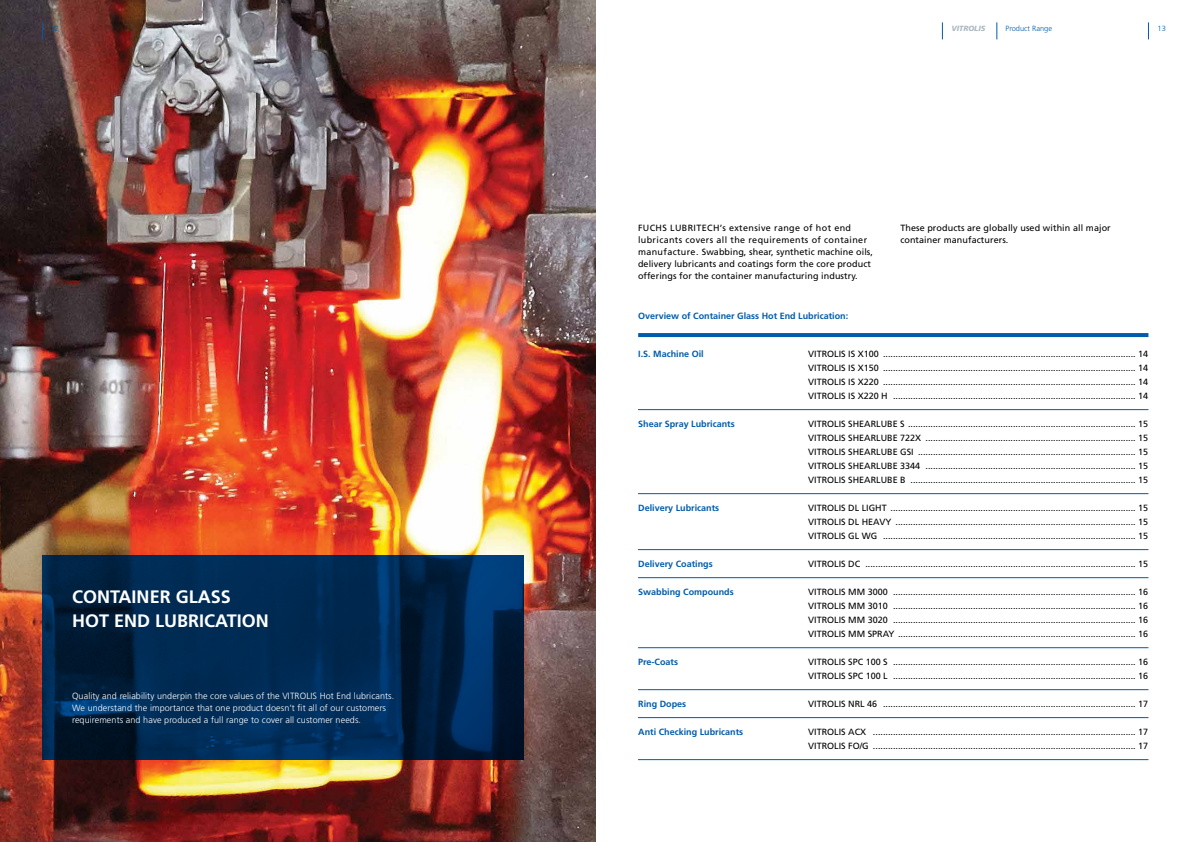
<style>
.page{position:relative;width:1191px;height:842px;background:#fff}
.page>*{position:absolute;margin:0;border:0;box-sizing:border-box;transform-origin:0 0}
.t1{font:700 18px/24px "Frutiger LT Std";color:#fff}
.t2{font:9px/14px "Frutiger LT Std";color:#000}
.t3{font:300 9px/12px "Frutiger LT Std";letter-spacing:.01em;color:#fff}
.t4{font:700 9px "Frutiger LT Std";color:#005baa}
.t5{font:300 7.5px "Frutiger LT Std";color:#005baa}
.t6{font:italic 900 7.5px "Frutiger";color:#acbac2}
</style>
<div class="page">
<img style="left:0;top:0;width:595px;height:842px">
<svg style="left:42px;top:555px;width:481px;height:205px;background:#00274e"></svg>
<hr style="left:638px;top:409px;width:510px;height:1px;background:#005baa">
<hr style="left:638px;top:493px;width:510px;height:1px;background:#005baa">
<hr style="left:638px;top:549px;width:510px;height:1px;background:#005baa">
<hr style="left:638px;top:577px;width:510px;height:1px;background:#005baa">
<hr style="left:638px;top:647px;width:510px;height:1px;background:#005baa">
<hr style="left:638px;top:689px;width:510px;height:1px;background:#005baa">
<hr style="left:638px;top:717px;width:510px;height:1px;background:#005baa">
<hr style="left:638px;top:759px;width:510px;height:1px;background:#005baa">
<svg style="left:638px;top:333px;width:510px;height:4px;background:#045dab"></svg>
<svg style="left:996px;top:22px;width:1px;height:17px"></svg>
<svg style="left:1148px;top:22px;width:1px;height:17px"></svg>
<svg style="left:42px;top:22px;width:1px;height:17px"></svg>
<svg style="left:942px;top:22px;width:1px;height:17px"></svg>
<p class="t5" style="left:50px;top:24px;width:10px">12</p>
<p class="t6" style="left:951px;top:24px;width:36px">VITROLIS</p>
<p class="t5" style="left:1005px;top:24px;width:48px">Product Range</p>
<p class="t5" style="left:1157px;top:24px;width:10px">13</p>
<p class="t2" style="left:638px;top:222px;width:236px;line-height:12px">FUCHS LUBRITECH’s extensive range of hot end lubricants covers all the requirements of container manufacture. Swabbing, shear, synthetic machine oils, delivery lubricants and coatings form the core product offerings for the container manufacturing industry.</p>
<p class="t2" style="left:900px;top:222px;width:212px;line-height:12px">These products are globally used within all major container manufacturers.</p>
<h1 class="t1" style="left:72px;top:585px;width:198px">CONTAINER GLASS<br>HOT END LUBRICATION</h1>
<p class="t3" style="left:72px;top:690px;width:324px">Quality and reliability underpin the core values of the VITROLIS Hot End lubricants.<br>We understand the importance that one product doesn’t fit all of our customers requirements and have produced a full range to cover all customer needs.</p>
<p class="t4" style="left:638px;top:311px;width:212px">Overview of Container Glass Hot End Lubrication:</p>
<p class="t4" style="left:638px;top:348px;width:67px">I.S. Machine Oil</p>
<p class="t4" style="left:638px;top:418px;width:98px">Shear Spray Lubricants</p>
<p class="t4" style="left:638px;top:502px;width:83px">Delivery Lubricants</p>
<p class="t4" style="left:638px;top:558px;width:76px">Delivery Coatings</p>
<p class="t4" style="left:638px;top:586px;width:97px">Swabbing Compounds</p>
<p class="t4" style="left:638px;top:656px;width:41px">Pre-Coats</p>
<p class="t4" style="left:638px;top:698px;width:49px">Ring Dopes</p>
<p class="t4" style="left:638px;top:726px;width:107px">Anti Checking Lubricants</p>
<p class="t2" style="left:808px;top:347px;width:81px">VITROLIS IS X100<br>VITROLIS IS X150<br>VITROLIS IS X220<br>VITROLIS IS X220 H</p>
<p class="t2" style="left:808px;top:417px;width:342px">VITROLIS SHEARLUBE S ........................................................................................... 15<br>VITROLIS SHEARLUBE 722X<br>VITROLIS SHEARLUBE GSI<br>VITROLIS SHEARLUBE 3344<br>VITROLIS SHEARLUBE B</p>
<p class="t2" style="left:808px;top:501px;width:342px">VITROLIS DL LIGHT .................................................................................................. 15<br>VITROLIS DL HEAVY<br>VITROLIS GL WG</p>
<p class="t2" style="left:808px;top:557px;width:54px">VITROLIS DC</p>
<p class="t2" style="left:808px;top:585px;width:342px">VITROLIS MM 3000<br>VITROLIS MM 3010<br>VITROLIS MM 3020<br>VITROLIS MM SPRAY ............................................................................................... 16</p>
<p class="t2" style="left:808px;top:655px;width:81px">VITROLIS SPC 100 S<br>VITROLIS SPC 100 L</p>
<p class="t2" style="left:808px;top:697px;width:71px">VITROLIS NRL 46</p>
<p class="t2" style="left:808px;top:725px;width:62px">VITROLIS ACX<br>VITROLIS FO/G</p>
<p class="t2" style="left:883px;top:347px;width:267px;text-align:right">..................................................................................................... 14 ..................................................................................................... 14 ..................................................................................................... 14 ................................................................................................. 14</p>
<p class="t2" style="left:910px;top:431px;width:239px;text-align:right">.................................................................................... 15 ....................................................................................... 15 .................................................................................... 15 .......................................................................................... 15</p>
<p class="t2" style="left:883px;top:515px;width:267px;text-align:right">................................................................................................ 15 ..................................................................................................... 15</p>
<p class="t2" style="left:865px;top:557px;width:284px">............................................................................................................ 15</p>
<p class="t2" style="left:893px;top:585px;width:257px;text-align:justify">................................................................................................. 16 ................................................................................................. 16 ................................................................................................. 16</p>
<p class="t2" style="left:893px;top:655px;width:257px">................................................................................................. 16 ................................................................................................. 16</p>
<p class="t2" style="left:883px;top:697px;width:267px">..................................................................................................... 17</p>
<p class="t2" style="left:873px;top:725px;width:277px">......................................................................................................... 17 ......................................................................................................... 17</p>
</div>
